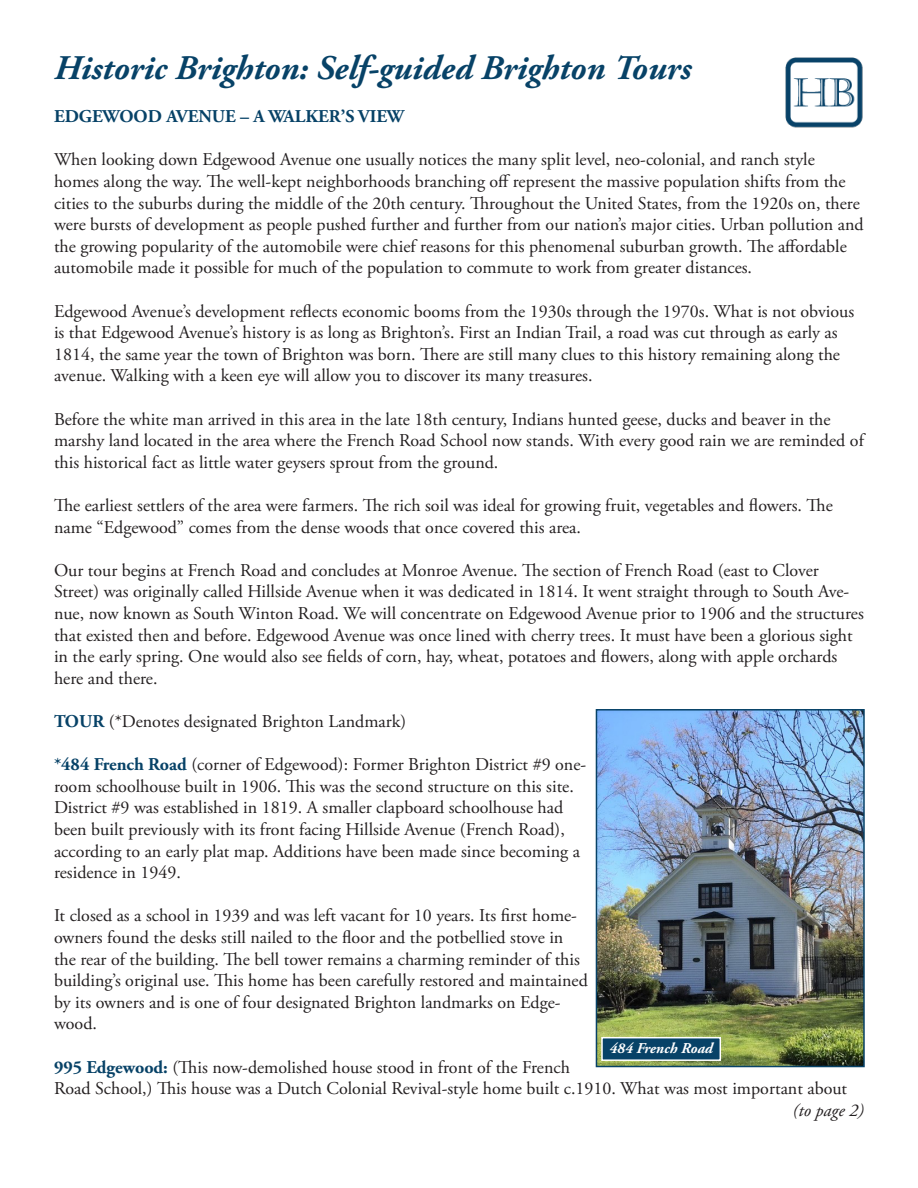
<style>
.page{position:relative;width:918px;height:1188px;background:#fff}
.page>*{position:absolute;margin:0;border:0;box-sizing:border-box;transform-origin:0 0}
.t1{font:italic 700 34.5px "Adobe Garamond Pro";color:#074267}
.t2{font:18px/21.6px "Adobe Garamond Pro";color:#231f20}
.t3{font:700 18px "Adobe Garamond Pro";color:#074267}
.t4{font:italic 18px "Adobe Garamond Pro";color:#231f20}
.t5{font:italic 700 15px "Adobe Garamond Pro";color:#fff}
.s1{font-weight:700;color:#074267}
</style>
<div class="page">
<img style="left:599px;top:712px;width:263px;height:352px">
<div style="left:596px;top:709px;width:269px;height:358px;border:2px solid #074267"></div>
<div style="left:602px;top:1038px;width:118px;height:22px;background:#074267"></div>
<div style="left:601px;top:1037px;width:120px;height:24px;border:2px solid #fff"></div>
<img style="left:785px;top:57px;width:78px;height:71px">
<p class="t1" style="left:54px;top:48px;width:639px">Historic Brighton: Self-guided Brighton Tours</p>
<p class="t3" style="left:54px;top:106px;width:352px">EDGEWOOD AVENUE – A WALKER’S VIEW</p>
<p class="t2" style="left:54px;top:150px;width:811px">When looking down Edgewood Avenue one usually notices the many split level, neo-colonial, and ranch style homes along the way. The well-kept neighborhoods branching off represent the massive population shifts from the cities to the suburbs during the middle of the 20th century. Throughout the United States, from the 1920s on, there were bursts of development as people pushed further and further from our nation’s major cities. Urban pollution and the growing popularity of the automobile were chief reasons for this phenomenal suburban growth. The affordable automobile made it possible for much of the population to commute to work from greater distances.</p>
<p class="t2" style="left:54px;top:301px;width:802px">Edgewood Avenue’s development reflects economic booms from the 1930s through the 1970s. What is not obvious is that Edgewood Avenue’s history is as long as Brighton’s. First an Indian Trail, a road was cut through as early as 1814, the same year the town of Brighton was born. There are still many clues to this history remaining along the avenue. Walking with a keen eye will allow you to discover its many treasures.</p>
<p class="t2" style="left:54px;top:409px;width:811px">Before the white man arrived in this area in the late 18th century, Indians hunted geese, ducks and beaver in the marshy land located in the area where the French Road School now stands. With every good rain we are reminded of this historical fact as little water geysers sprout from the ground.</p>
<p class="t2" style="left:54px;top:495px;width:780px">The earliest settlers of the area were farmers. The rich soil was ideal for growing fruit, vegetables and flowers. The name “Edgewood” comes from the dense woods that once covered this area.</p>
<p class="t2" style="left:54px;top:560px;width:811px">Our tour begins at French Road and concludes at Monroe Avenue. The section of French Road (east to Clover Street) was originally called Hillside Avenue when it was dedicated in 1814. It went straight through to South Ave&shy;nue, now known as South Winton Road. We will concentrate on Edgewood Avenue prior to 1906 and the structures that existed then and before. Edgewood Avenue was once lined with cherry trees. It must have been a glorious sight in the early spring. One would also see fields of corn, hay, wheat, potatoes and flowers, along with apple orchards here and there.</p>
<p class="t2" style="left:54px;top:711px;width:354px"><span class="s1">TOUR</span> (*Denotes designated Brighton Landmark)</p>
<p class="t2" style="left:54px;top:754px;width:534px"><span class="s1">*484 French Road</span> (corner of Edgewood): Former Brighton District #9 one&shy;room schoolhouse built in 1906. This was the second structure on this site.<br>District #9 was established in 1819. A smaller clapboard schoolhouse had been built previously with its front facing Hillside Avenue (French Road), according to an early plat map. Additions have been made since becoming a residence in 1949.</p>
<p class="t2" style="left:54px;top:906px;width:535px">It closed as a school in 1939 and was left vacant for 10 years. Its first home&shy;owners found the desks still nailed to the floor and the potbellied stove in the rear of the building. The bell tower remains a charming reminder of this building’s original use. This home has been carefully restored and maintained by its owners and is one of four designated Brighton landmarks on Edge&shy;wood.</p>
<p class="t2" style="left:54px;top:1057px;width:795px"><span class="s1">995 Edgewood:</span> (This now-demolished house stood in front of the French<br>Road School,) This house was a Dutch Colonial Revival-style home built c.1910. What was most important about</p>
<p class="t4" style="left:793px;top:1099px;width:73px">(to page 2)</p>
<p class="t5" style="left:609px;top:1039px;width:105px">484 French Road</p>
</div>
